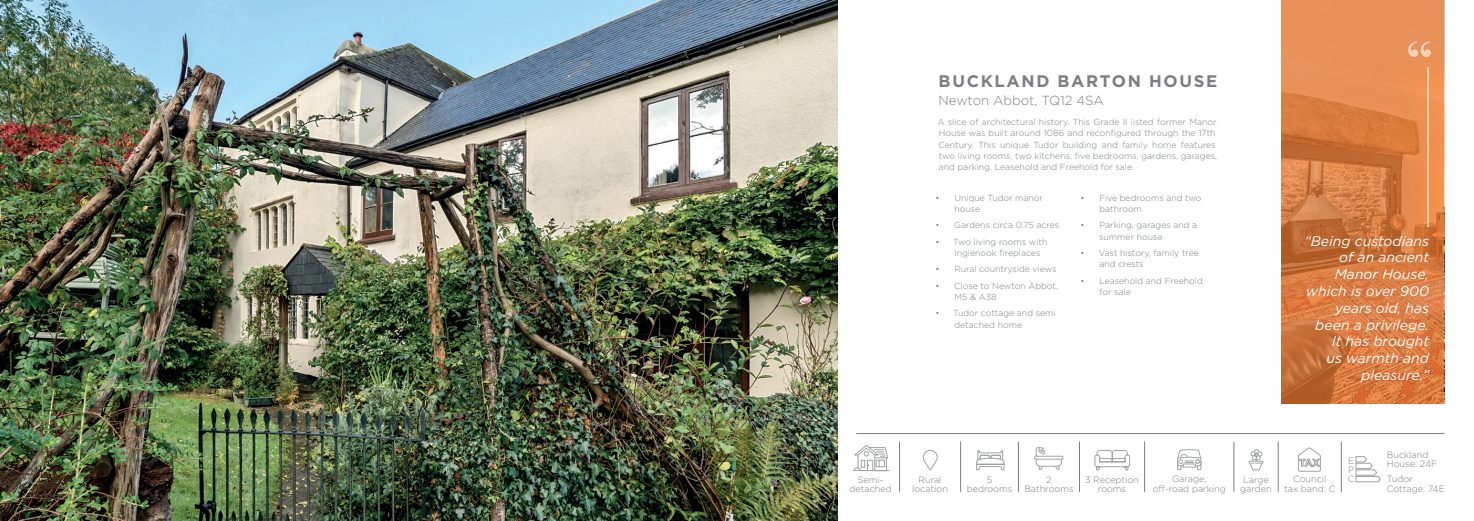
<style>
.page{position:relative;width:1474px;height:521px;background:#fff}
.page>*{position:absolute;margin:0;border:0;box-sizing:border-box;transform-origin:0 0}
.t1{font:700 16.71px "Gotham";letter-spacing:.1em;color:#7c7e81}
.t2{font:italic 14px/16.8px "Gotham";color:#fff;text-align:right}
.t3{font:300 13.12px "Gotham";color:#7e8083}
.t4{font:300 9.1px/9.1px "Gotham";color:#7c7e81;text-align:center}
.t5{font:300 8.75px/11.4px "Gotham";color:#7e8083}
</style>
<div class="page">
<img style="left:0;top:0;width:837px;height:521px">
<hr style="left:853px;top:470px;width:36px;height:1px;background:#a0a2a5">
<svg style="left:853px;top:445px;width:35px;height:26px"></svg>
<div style="left:923px;top:450px;width:14px;height:20px;border:1px solid #a0a2a5;border-radius:7px"></div>
<svg style="left:976px;top:450px;width:28px;height:20px"></svg>
<div style="left:1034px;top:456px;width:29px;height:3px;border:1px solid #a0a2a5"></div>
<svg style="left:1035px;top:447px;width:26px;height:23px"></svg>
<svg style="left:1094px;top:450px;width:36px;height:20px"></svg>
<svg style="left:1177px;top:449px;width:24px;height:21px"></svg>
<svg style="left:1248px;top:449px;width:15px;height:21px"></svg>
<hr style="left:856px;top:433px;width:587px;height:1px;background:#7c7e81">
<svg style="left:1281px;top:0;width:162px;height:404px;background:#d97f46"></svg>
<svg style="left:1408px;top:42px;width:22px;height:15px"></svg>
<hr style="left:1427px;top:67px;width:1px;height:160px;background:#fff">
<hr style="left:899px;top:441px;width:1px;height:51px;background:#7c7e81">
<hr style="left:960px;top:441px;width:1px;height:51px;background:#7c7e81">
<hr style="left:1018px;top:441px;width:1px;height:51px;background:#7c7e81">
<hr style="left:1079px;top:441px;width:1px;height:51px;background:#7c7e81">
<hr style="left:1144px;top:441px;width:1px;height:51px;background:#7c7e81">
<hr style="left:1233px;top:441px;width:1px;height:51px;background:#7c7e81">
<hr style="left:1277px;top:441px;width:1px;height:51px;background:#7c7e81">
<hr style="left:1341px;top:441px;width:1px;height:51px;background:#7c7e81">
<svg style="left:1297px;top:447px;width:23px;height:25px"></svg>
<svg style="left:1355px;top:456px;width:25px;height:26px"></svg>
<p class="t1" style="left:938px;top:70px;width:280px">BUCKLAND BARTON HOUSE</p>
<p class="t3" style="left:938px;top:92px;width:167px">Newton Abbot, TQ12 4SA</p>
<p class="t5" style="left:937px;top:116px;width:281px">A slice of architectural history. This Grade II listed former Manor House was built around 1086 and reconfigured through the 17th Century. This unique Tudor building and family home features two living rooms, two kitchens, five bedrooms, gardens, garages, and parking. Leasehold and Freehold for sale.</p>
<p class="t5" style="left:954px;top:192px;width:90px;text-indent:-19px">• Unique Tudor manor house</p>
<p class="t5" style="left:935px;top:219px;width:125px">• Gardens circa 0.75 acres</p>
<p class="t5" style="left:954px;top:236px;width:94px;text-indent:-19px">• Two living rooms with<br>Inglenook fireplaces</p>
<p class="t5" style="left:935px;top:263px;width:122px">• Rural countryside views</p>
<p class="t5" style="left:954px;top:280px;width:105px;text-indent:-19px">• Close to Newton Abbot,<br>M5 &amp; A38</p>
<p class="t5" style="left:954px;top:307px;width:103px;text-indent:-19px">• Tudor cottage and semi detached home</p>
<p class="t5" style="left:1099px;top:192px;width:104px;text-indent:-19px">• Five bedrooms and two bathroom</p>
<p class="t5" style="left:1099px;top:219px;width:100px;text-indent:-19px">• Parking, garages and a summer house</p>
<p class="t5" style="left:1099px;top:247px;width:101px;text-indent:-19px">• Vast history, family tree and crests</p>
<p class="t5" style="left:1099px;top:275px;width:105px;text-indent:-19px">• Leasehold and Freehold for sale</p>
<p class="t2" style="left:1304px;top:232px;width:126px">“Being custodians of an ancient<br>Manor House, which is over 900 years old, has been a privilege.<br>It has brought<br>us warmth and pleasure.”</p>
<p class="t4" style="left:912px;top:483px;width:37px">location</p>
<p class="t4" style="left:966px;top:475px;width:47px">5 bedrooms</p>
<p class="t4" style="left:1024px;top:475px;width:51px">2<br>Bathrooms</p>
<p class="t4" style="left:1085px;top:475px;width:55px">3 Reception rooms</p>
<p class="t4" style="left:1152px;top:474px;width:75px;line-height:9.6px">Garage, off-road parking</p>
<p class="t4" style="left:1243px;top:475px;width:27px">Large</p>
<p class="t4" style="left:849px;top:475px;width:44px">Semi&shy;detached</p>
<p class="t4" style="left:918px;top:474px;width:25px">Rural</p>
<p class="t4" style="left:1240px;top:484px;width:33px">garden</p>
<p class="t4" style="left:1284px;top:474px;width:53px">Council<br>tax band: C</p>
<p class="t4" style="left:1347px;top:456px;width:8px">E</p>
<p class="t4" style="left:1347px;top:465px;width:8px">P</p>
<p class="t4" style="left:1347px;top:474px;width:8px">C</p>
<p class="t4" style="left:1386px;top:449px;width:52px;text-align:left">Buckland<br>House: 24F</p>
<p class="t4" style="left:1386px;top:474px;width:59px;text-align:left">Tudor<br>Cottage: 74E</p>
</div>
